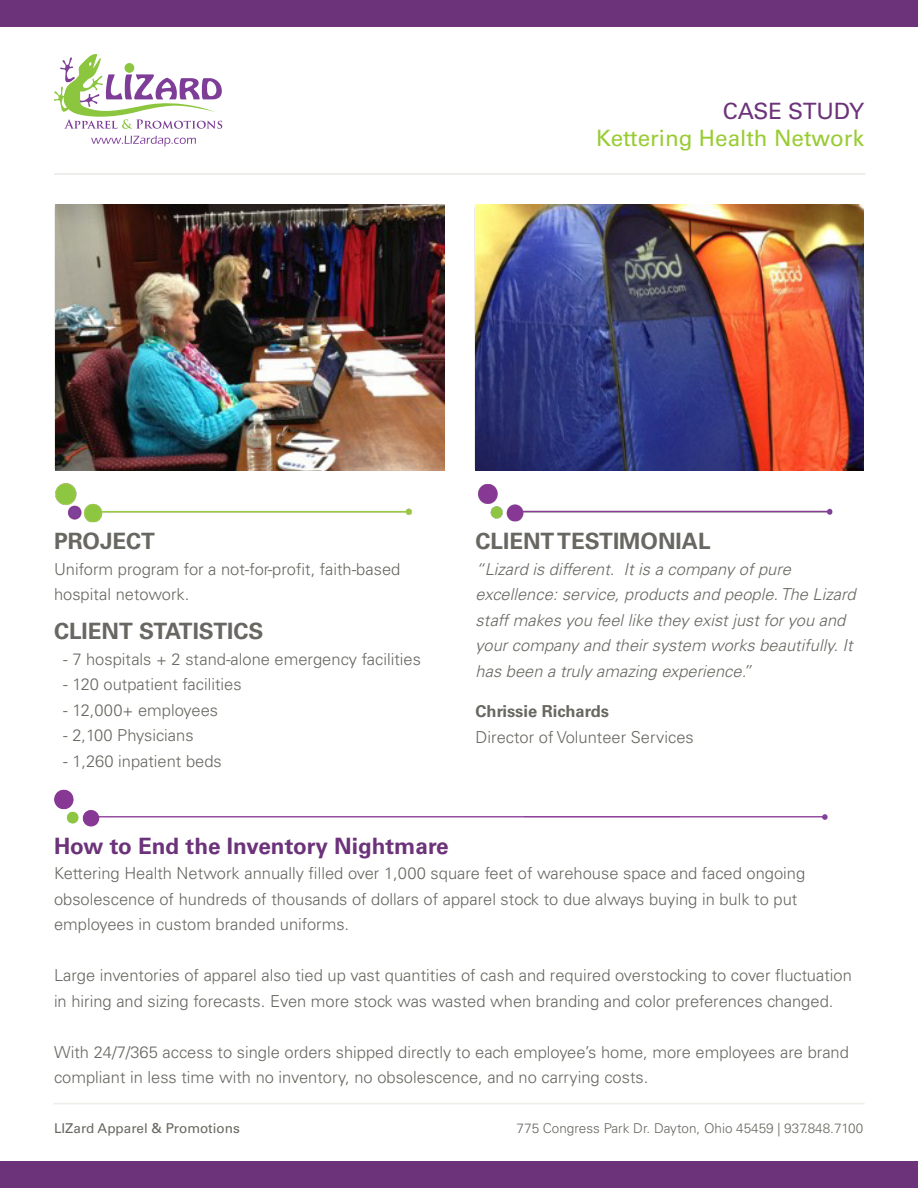
<style>
.page{position:relative;width:918px;height:1188px;background:#fff}
.page>*{position:absolute;margin:0;border:0;box-sizing:border-box;transform-origin:0 0}
.t1{font:700 22.5px "Univers LT Std";color:#686761}
.t2{font:700 22.5px "Univers LT Std";color:#6c337a}
.t3{font:22.5px "Univers LT Std";color:#9c3}
.t4{font:22.5px "Univers LT Std";color:#6c337a}
.t5{font:300 16.5px/25.5px "Univers LT Std";color:#686761}
.t6{font:italic 300 16.5px/25.5px "Univers LT Std";color:#686761}
.t7{font:700 16.5px "Univers LT Std";color:#686761}
.t8{font:300 13.5px "Univers LT Std";color:#686761}
.t9{font:13.5px "Univers LT Std";color:#686761}
</style>
<div class="page">
<svg style="left:54px;top:54px;width:168px;height:75px"></svg>
<svg style="left:91px;top:136px;width:105px;height:10px"></svg>
<div style="left:0;top:1161px;width:918px;height:27px;background:#6c337a"></div>
<div style="left:0;top:0;width:918px;height:27px;background:#6c337a"></div>
<hr style="left:55px;top:173px;width:810px;height:2px;background:#edece9">
<hr style="left:54px;top:1103px;width:810px;height:1px;background:#edece9">
<img style="left:56px;top:483px;width:355px;height:40px">
<img style="left:478px;top:484px;width:355px;height:38px">
<img style="left:54px;top:789px;width:774px;height:38px">
<img style="left:56px;top:205px;width:389px;height:266px">
<img style="left:475px;top:205px;width:389px;height:265px">
<p class="t4" style="left:723px;top:98px;width:143px">CASE STUDY</p>
<p class="t3" style="left:596px;top:125px;width:269px">Kettering Health Network</p>
<p class="t1" style="left:54px;top:528px;width:103px">PROJECT</p>
<p class="t5" style="left:54px;top:556px;width:348px">Uniform program for a not-for-profit, faith-based hospital netowork.</p>
<p class="t1" style="left:54px;top:618px;width:211px">CLIENT STATISTICS</p>
<p class="t5" style="left:63px;top:646px;width:359px">- 7 hospitals + 2 stand-alone emergency facilities</p>
<p class="t5" style="left:63px;top:672px;width:180px">- 120 outpatient facilities</p>
<p class="t5" style="left:63px;top:697px;width:156px">- 12,000+ employees</p>
<p class="t5" style="left:63px;top:723px;width:132px">- 2,100 Physicians</p>
<p class="t5" style="left:63px;top:748px;width:160px">- 1,260 inpatient beds</p>
<p class="t1" style="left:476px;top:528px;width:236px">CLIENT TESTIMONIAL</p>
<p class="t6" style="left:476px;top:556px;width:382px">“Lizard is different. It is a company of pure excellence: service, products and people. The Lizard staff makes you feel like they exist just for you and your company and their system works beautifully. It has been a truly amazing experience.”</p>
<p class="t7" style="left:476px;top:702px;width:135px">Chrissie Richards</p>
<p class="t5" style="left:476px;top:724px;width:220px">Director of Volunteer Services</p>
<p class="t2" style="left:54px;top:833px;width:396px">How to End the Inventory Nightmare</p>
<p class="t5" style="left:54px;top:861px;width:753px">Kettering Health Network annually filled over 1,000 square feet of warehouse space and faced ongoing obsolescence of hundreds of thousands of dollars of apparel stock to due always buying in bulk to put employees in custom branded uniforms.</p>
<p class="t5" style="left:54px;top:963px;width:799px">Large inventories of apparel also tied up vast quantities of cash and required overstocking to cover fluctuation in hiring and sizing forecasts. Even more stock was wasted when branding and color preferences changed.</p>
<p class="t5" style="left:54px;top:1039px;width:796px">With 24/7/365 access to single orders shipped directly to each employee’s home, more employees are brand compliant in less time with no inventory, no obsolescence, and no carrying costs.</p>
<p class="t8" style="left:517px;top:1120px;width:348px">775 Congress Park Dr. Dayton, Ohio 45459 | 937.848.7100</p>
<p class="t9" style="left:54px;top:1120px;width:187px">LIZard Apparel &amp; Promotions</p>
</div>
